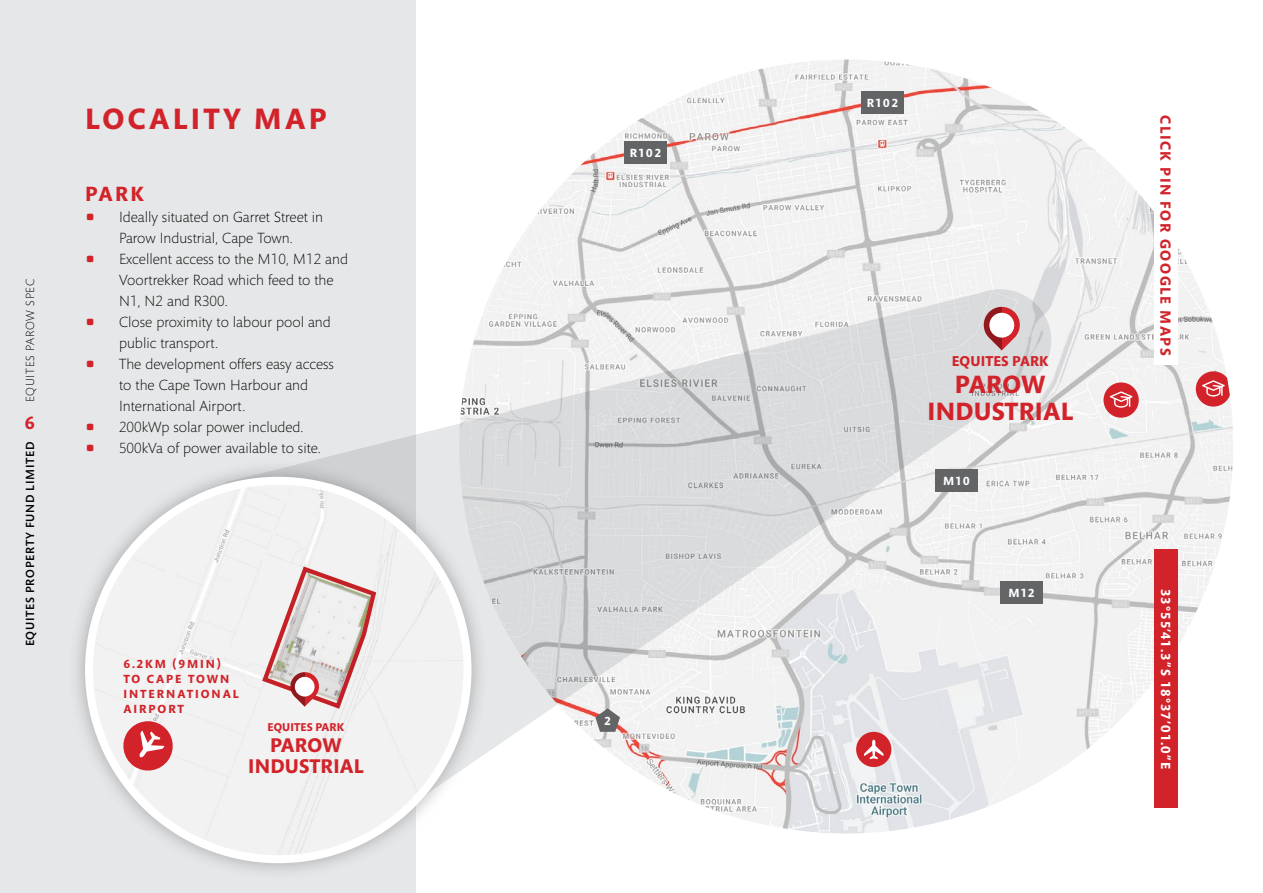
<style>
.page{position:relative;width:1263px;height:893px;background:#fff}
.page>*{position:absolute;margin:0;border:0;box-sizing:border-box;transform-origin:0 0}
.t1{font:700 30px "Mundo Sans Pro";letter-spacing:.11em;color:#d2232a}
.t2{font:700 25.5px/27px "Mundo Sans Pro";letter-spacing:.01em;color:#d2232a;text-align:center}
.t3{font:700 21px "Mundo Sans Pro";color:#d2232a}
.t4{font:700 20.25px/21.3px "Mundo Sans Pro";letter-spacing:.01em;color:#d2232a;text-align:center}
.t5{font:700 18px "Mundo Sans Pro";color:#d2232a}
.t6{font:300 15px/21px "Mundo Sans Pro";color:#000}
.t7{font:700 15px "Mundo Sans Pro";letter-spacing:.105em;color:#d2232a}
.t8{font:700 14.55px "Mundo Sans Pro";letter-spacing:.01em;color:#d2232a}
.t9{font:700 13.5px "Mundo Sans Pro";color:#fff}
.t10{font:700 12px/15px "Mundo Sans Pro";letter-spacing:.16em;color:#d2232a}
.t11{font:500 12px "Mundo Sans Pro";letter-spacing:.06em;color:#000}
.t12{font:300 12px "Mundo Sans Pro";letter-spacing:.06em;color:#000}
.t13{font:700 12px "Mundo Sans Pro";letter-spacing:.15em;color:#fff}
.t14{font:700 11.55px "Mundo Sans Pro";letter-spacing:.01em;color:#d2232a}
</style>
<div class="page">
<img style="left:459px;top:60px;width:774px;height:773px;border-radius:387px">
<div style="left:1103px;top:382px;width:36px;height:36px;background:#d2232a;border-radius:50%"></div>
<svg style="left:1110px;top:391px;width:22px;height:17px"></svg>
<div style="left:1196px;top:371px;width:35px;height:36px;background:#d2232a;border-radius:50%"></div>
<svg style="left:1202px;top:380px;width:23px;height:17px"></svg>
<div style="left:861px;top:91px;width:43px;height:23px;background:#636466"></div>
<div style="left:624px;top:142px;width:43px;height:22px;background:#636466"></div>
<div style="left:0;top:0;width:415px;height:893px;background:#e6e7e8"></div>
<svg style="left:320px;top:289px;width:731px;height:545px"></svg>
<div style="left:1155px;top:550px;width:23px;height:258px;background:#d2232a"></div>
<div style="left:1155px;top:106px;width:23px;height:258px;background:#fff"></div>
<div style="left:68px;top:459px;width:420px;height:421px;background:#636466;opacity:.5"></div>
<img style="left:89px;top:481px;width:378px;height:378px;border-radius:189px">
<svg style="left:259px;top:564px;width:120px;height:147px"></svg>
<svg style="left:289px;top:672px;width:16px;height:25px"></svg>
<div style="left:295px;top:677px;width:20px;height:19px;background:#fff;border-radius:50%"></div>
<svg style="left:120px;top:718px;width:56px;height:56px"></svg>
<svg style="left:982px;top:305px;width:39px;height:45px"></svg>
<svg style="left:982px;top:307px;width:20px;height:31px"></svg>
<div style="left:989px;top:313px;width:25px;height:25px;background:#fff;border-radius:50%"></div>
<p class="t12" style="left:23px;top:402px;width:125px;rotate:-90deg">EQUITES PAROW SPEC</p>
<p class="t5" style="left:25px;top:411px;width:11px">6</p>
<p class="t11" style="left:22px;top:646px;width:206px;rotate:-90deg">EQUITES PROPERTY FUND LIMITED</p>
<h1 class="t1" style="left:85px;top:99px;width:243px">LOCALITY MAP</h1>
<h3 class="t3" style="left:85px;top:180px;width:61px">PARK</h3>
<p class="t6" style="left:119px;top:206px;width:231px">Ideally situated on Garret Street in<br>Parow Industrial, Cape Town.<br>Excellent access to the M10, M12 and<br>Voortrekker Road which feed to the<br>N1, N2 and R300.<br>Close proximity to labour pool and public transport.<br>The development offers easy access to the Cape Town Harbour and<br>International Airport.<br>200kWp solar power included.<br>500kVa of power available to site.</p>
<p class="t10" style="left:123px;top:656px;width:117px">6.2KM (9MIN)<br>TO CAPE TOWN<br>INTERNATIONAL<br>AIRPORT</p>
<p class="t14" style="left:268px;top:719px;width:78px">EQUITES PARK</p>
<h3 class="t4" style="left:248px;top:734px;width:117px">PAROW<br>INDUSTRIAL</h3>
<p class="t13" style="left:630px;top:145px;width:33px">R102</p>
<p class="t13" style="left:604px;top:713px;width:8px">2</p>
<p class="t13" style="left:867px;top:95px;width:33px">R102</p>
<p class="t8" style="left:952px;top:351px;width:98px">EQUITES PARK</p>
<h2 class="t2" style="left:927px;top:370px;width:147px">PAROW<br>INDUSTRIAL</h2>
<p class="t13" style="left:943px;top:473px;width:28px">M10</p>
<p class="t13" style="left:1008px;top:585px;width:28px">M12</p>
<p class="t7" style="left:1175px;top:115px;width:242px;rotate:90deg">CLICK PIN FOR GOOGLE MAPS</p>
<p class="t9" style="left:1174px;top:589px;width:181px;rotate:90deg">33°55’41.3”S 18°37’01.0”E</p>
</div>
